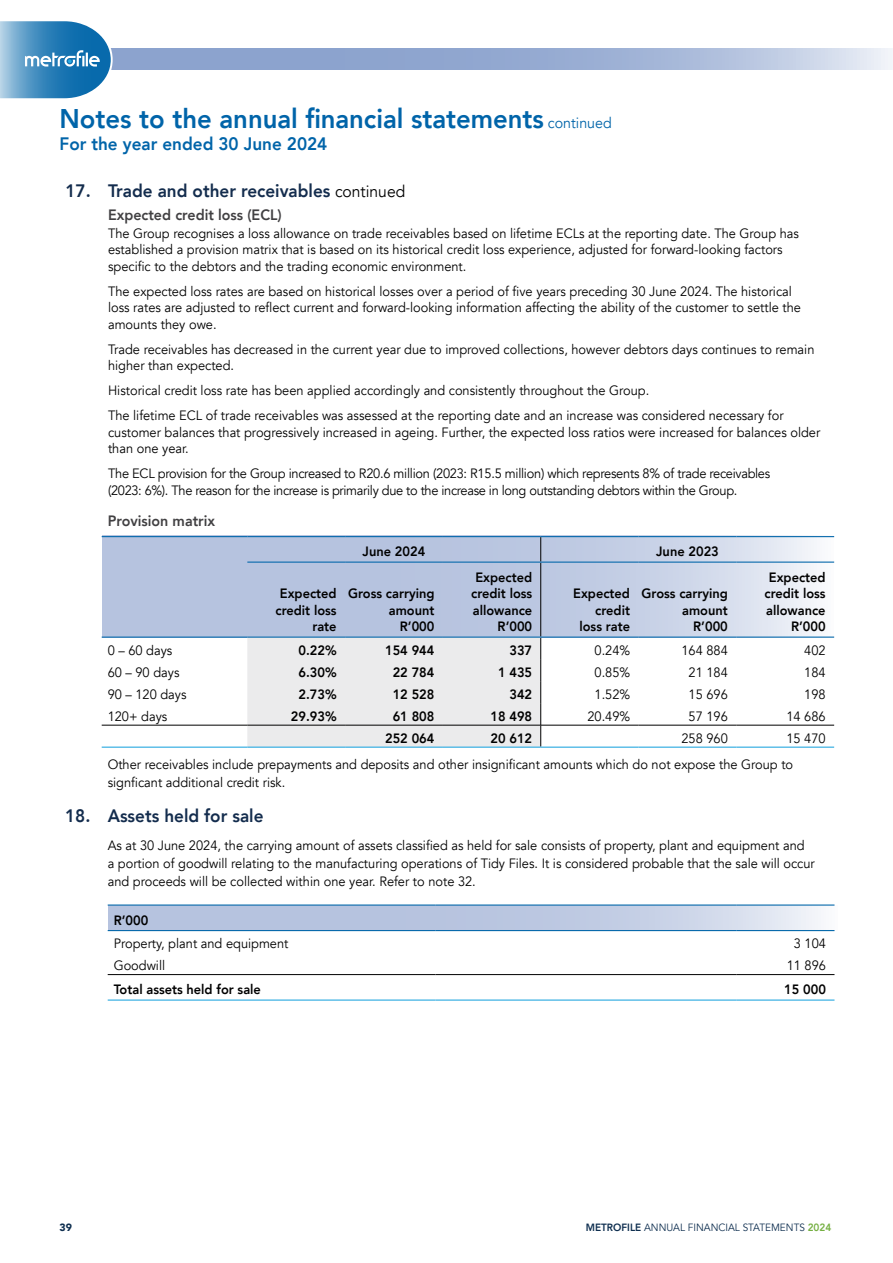
<style>
.page{position:relative;width:893px;height:1263px;background:#fff}
.page>*{position:absolute;margin:0;border:0;box-sizing:border-box;transform-origin:0 0}
.t1{font:800 27px "Avenir";color:#0064a9;scale:.95 1}
.t2{font:800 18px "Avenir";color:#132c4d;scale:.95 1}
.t3{font:800 18px "Avenir";color:#0064a9;scale:.95 1}
.t4{font:800 15px "Avenir";color:#414042;scale:.95 1}
.t5{font:13.5px/16.5px "Avenir";color:#000;scale:.95 1}
.t6{font:800 13.5px/16.5px "Avenir";color:#000;text-align:right;scale:.95 1}
.t7{font:13.5px/16.5px "Avenir";letter-spacing:-.025em;color:#000;scale:.95 1}
.t8{font:10.5px "Avenir";color:#0e2e4f;scale:.95 1}
.t9{font:900 10.5px "Avenir";color:#0e2e4f}
.s1{font-weight:400;font-size:15px}
.s2{font-weight:400;font-size:16.5px;color:#000}
.s3{font-weight:800}
.s4{font-weight:800;color:#76b043}
</style>
<div class="page">
<svg style="left:113px;top:48px;width:780px;height:22px;background:#a0b3d6"></svg>
<svg style="left:0;top:21px;width:113px;height:78px;background:#5e9dc8"></svg>
<svg style="left:108px;top:905px;width:727px;height:26px;background:#c1cce4"></svg>
<svg style="left:102px;top:537px;width:731px;height:99px;background:#c1cce3"></svg>
<hr style="left:540px;top:563px;width:1px;height:73px;background:#000">
<div style="left:247px;top:638px;width:294px;height:109px;background:#ebebec"></div>
<hr style="left:102px;top:725px;width:145px;height:1px;background:#000">
<hr style="left:247px;top:725px;width:98px;height:1px;background:#000">
<hr style="left:345px;top:725px;width:98px;height:1px;background:#000">
<hr style="left:443px;top:725px;width:98px;height:1px;background:#000">
<hr style="left:541px;top:725px;width:98px;height:1px;background:#000">
<hr style="left:639px;top:725px;width:97px;height:1px;background:#000">
<hr style="left:736px;top:725px;width:98px;height:1px;background:#000">
<hr style="left:102px;top:536px;width:145px;height:1px;background:#086aac">
<hr style="left:247px;top:536px;width:98px;height:1px;background:#086aac">
<hr style="left:345px;top:536px;width:98px;height:1px;background:#086aac">
<hr style="left:443px;top:536px;width:98px;height:1px;background:#086aac">
<hr style="left:541px;top:536px;width:98px;height:1px;background:#086aac">
<hr style="left:639px;top:536px;width:97px;height:1px;background:#086aac">
<hr style="left:736px;top:536px;width:98px;height:1px;background:#086aac">
<hr style="left:102px;top:747px;width:145px;height:1px;background:#2aa9e0">
<hr style="left:247px;top:747px;width:98px;height:1px;background:#2aa9e0">
<hr style="left:345px;top:747px;width:98px;height:1px;background:#2aa9e0">
<hr style="left:443px;top:747px;width:98px;height:1px;background:#2aa9e0">
<hr style="left:541px;top:747px;width:98px;height:1px;background:#2aa9e0">
<hr style="left:639px;top:747px;width:97px;height:1px;background:#2aa9e0">
<hr style="left:736px;top:747px;width:98px;height:1px;background:#2aa9e0">
<svg style="left:540px;top:537px;width:1px;height:24px"></svg>
<hr style="left:247px;top:561px;width:98px;height:2px;background:#086aac">
<hr style="left:345px;top:561px;width:98px;height:2px;background:#086aac">
<hr style="left:443px;top:561px;width:98px;height:2px;background:#086aac">
<hr style="left:541px;top:561px;width:98px;height:2px;background:#086aac">
<hr style="left:639px;top:561px;width:97px;height:2px;background:#086aac">
<hr style="left:736px;top:561px;width:98px;height:2px;background:#086aac">
<hr style="left:102px;top:636px;width:145px;height:2px;background:#086aac">
<hr style="left:247px;top:636px;width:98px;height:2px;background:#086aac">
<hr style="left:345px;top:636px;width:98px;height:2px;background:#086aac">
<hr style="left:443px;top:636px;width:98px;height:2px;background:#086aac">
<hr style="left:541px;top:636px;width:98px;height:2px;background:#086aac">
<hr style="left:639px;top:636px;width:97px;height:2px;background:#086aac">
<hr style="left:736px;top:636px;width:98px;height:2px;background:#086aac">
<hr style="left:108px;top:974px;width:327px;height:1px;background:#000">
<hr style="left:435px;top:974px;width:302px;height:1px;background:#000">
<hr style="left:737px;top:974px;width:97px;height:1px;background:#000">
<hr style="left:108px;top:904px;width:327px;height:2px;background:#086aac">
<hr style="left:435px;top:904px;width:302px;height:2px;background:#086aac">
<hr style="left:737px;top:904px;width:97px;height:2px;background:#086aac">
<hr style="left:108px;top:930px;width:327px;height:1px;background:#086aac">
<hr style="left:435px;top:930px;width:302px;height:1px;background:#086aac">
<hr style="left:737px;top:930px;width:97px;height:1px;background:#086aac">
<hr style="left:108px;top:999px;width:327px;height:2px;background:#2aa9e0">
<hr style="left:435px;top:999px;width:302px;height:2px;background:#2aa9e0">
<hr style="left:737px;top:999px;width:97px;height:2px;background:#2aa9e0">
<h1 class="t1" style="left:60px;top:97px;width:583px">Notes to the annual financial statements <span class="s1">continued</span></h1>
<h2 class="t3" style="left:60px;top:130px;width:283px">For the year ended 30 June 2024</h2>
<h2 class="t2" style="left:66px;top:176px;width:359px">17. Trade and other receivables <span class="s2">continued</span></h2>
<p class="t4" style="left:108px;top:203px;width:184px">Expected credit loss (ECL)</p>
<p class="t5" style="left:108px;top:225px;width:729px">The Group recognises a loss allowance on trade receivables based on lifetime ECLs at the reporting date. The Group has established a provision matrix that is based on its historical credit loss experience, adjusted for forward-looking factors specific to the debtors and the trading economic environment.</p>
<p class="t5" style="left:108px;top:283px;width:731px">The expected loss rates are based on historical losses over a period of five years preceding 30 June 2024. The historical loss rates are adjusted to reflect current and forward-looking information affecting the ability of the customer to settle the amounts they owe.</p>
<p class="t5" style="left:108px;top:341px;width:745px">Trade receivables has decreased in the current year due to improved collections, however debtors days continues to remain higher than expected.</p>
<p class="t5" style="left:108px;top:378px;width:713px;line-height:25px">Historical credit loss rate has been applied accordingly and consistently throughout the Group.<br>The lifetime ECL of trade receivables was assessed at the reporting date and an increase was considered necessary for</p>
<p class="t5" style="left:108px;top:424px;width:751px">customer balances that progressively increased in ageing. Further, the expected loss ratios were increased for balances older than one year.</p>
<p class="t7" style="left:108px;top:466px;width:698px">The ECL provision for the Group increased to R20.6 million (2023: R15.5 million) which represents 8% of trade receivables (2023: 6%). The reason for the increase is primarily due to the increase in long outstanding debtors within the Group.</p>
<p class="t4" style="left:108px;top:509px;width:115px">Provision matrix</p>
<p class="t6" style="left:363px;top:543px;width:67px">June 2024</p>
<p class="t6" style="left:656px;top:543px;width:67px">June 2023</p>
<p class="t6" style="left:276px;top:585px;width:66px">Expected credit loss rate</p>
<p class="t6" style="left:348px;top:585px;width:92px">Gross carrying amount<br>R’000</p>
<p class="t6" style="left:471px;top:569px;width:66px">Expected credit loss allowance<br>R’000</p>
<p class="t6" style="left:573px;top:585px;width:61px">Expected credit loss rate</p>
<p class="t6" style="left:642px;top:585px;width:92px">Gross carrying amount<br>R’000</p>
<p class="t6" style="left:765px;top:569px;width:66px">Expected credit loss allowance<br>R’000</p>
<p class="t5" style="left:108px;top:642px;width:70px">0 – 60 days</p>
<p class="t6" style="left:298px;top:642px;width:42px">0.22%</p>
<p class="t6" style="left:385px;top:642px;width:53px">154 944</p>
<p class="t6" style="left:509px;top:642px;width:25px">337</p>
<p class="t5" style="left:595px;top:642px;width:39px">0.24%</p>
<p class="t5" style="left:681px;top:642px;width:50px">164 884</p>
<p class="t5" style="left:804px;top:642px;width:24px">402</p>
<p class="t5" style="left:108px;top:664px;width:77px">60 – 90 days</p>
<p class="t6" style="left:298px;top:664px;width:42px">6.30%</p>
<p class="t6" style="left:393px;top:664px;width:45px">22 784</p>
<p class="t6" style="left:498px;top:664px;width:37px">1 435</p>
<p class="t5" style="left:595px;top:664px;width:39px">0.85%</p>
<p class="t5" style="left:689px;top:664px;width:43px">21 184</p>
<p class="t5" style="left:804px;top:664px;width:24px">184</p>
<p class="t5" style="left:108px;top:686px;width:85px">90 – 120 days</p>
<p class="t6" style="left:298px;top:686px;width:42px">2.73%</p>
<p class="t6" style="left:393px;top:686px;width:45px">12 528</p>
<p class="t6" style="left:509px;top:686px;width:25px">342</p>
<p class="t5" style="left:595px;top:686px;width:39px">1.52%</p>
<p class="t5" style="left:689px;top:686px;width:43px">15 696</p>
<p class="t5" style="left:804px;top:686px;width:24px">198</p>
<p class="t5" style="left:108px;top:708px;width:64px">120+ days</p>
<p class="t6" style="left:291px;top:708px;width:50px">29.93%</p>
<p class="t6" style="left:393px;top:708px;width:45px">61 808</p>
<p class="t6" style="left:490px;top:708px;width:45px">18 498</p>
<p class="t5" style="left:587px;top:708px;width:47px">20.49%</p>
<p class="t5" style="left:689px;top:708px;width:43px">57 196</p>
<p class="t5" style="left:786px;top:708px;width:43px">14 686</p>
<p class="t6" style="left:385px;top:730px;width:53px">252 064</p>
<p class="t6" style="left:490px;top:730px;width:45px">20 612</p>
<p class="t5" style="left:681px;top:730px;width:50px">258 960</p>
<p class="t5" style="left:108px;top:725px;width:757px;line-height:26.2px;text-indent:679px">15 470<br>Other receivables include prepayments and deposits and other insignificant amounts which do not expose the Group to</p>
<p class="t5" style="left:108px;top:774px;width:188px">signficant additional credit risk.</p>
<h2 class="t2" style="left:65px;top:801px;width:210px">18. Assets held for sale</h2>
<p class="t5" style="left:108px;top:836px;width:746px;line-height:18px">As at 30 June 2024, the carrying amount of assets classified as held for sale consists of property, plant and equipment and<br>a portion of goodwill relating to the manufacturing operations of Tidy Files. It is considered probable that the sale will occur and proceeds will be collected within one year. Refer to note 32.</p>
<p class="t6" style="left:114px;top:912px;width:38px">R’000</p>
<p class="t5" style="left:114px;top:936px;width:185px">Property, plant and equipment</p>
<p class="t5" style="left:794px;top:936px;width:35px">3 104</p>
<p class="t5" style="left:114px;top:958px;width:56px">Goodwill</p>
<p class="t5" style="left:787px;top:958px;width:43px">11 896</p>
<p class="t6" style="left:114px;top:981px;width:156px">Total assets held for sale</p>
<p class="t6" style="left:784px;top:981px;width:45px">15 000</p>
<p class="t9" style="left:60px;top:1218px;width:14px">39</p>
<p class="t8" style="left:586px;top:1221px;width:260px"><span class="s3">METROFILE</span> ANNUAL FINANCIAL STATEMENTS <span class="s4">2024</span></p>
</div>
